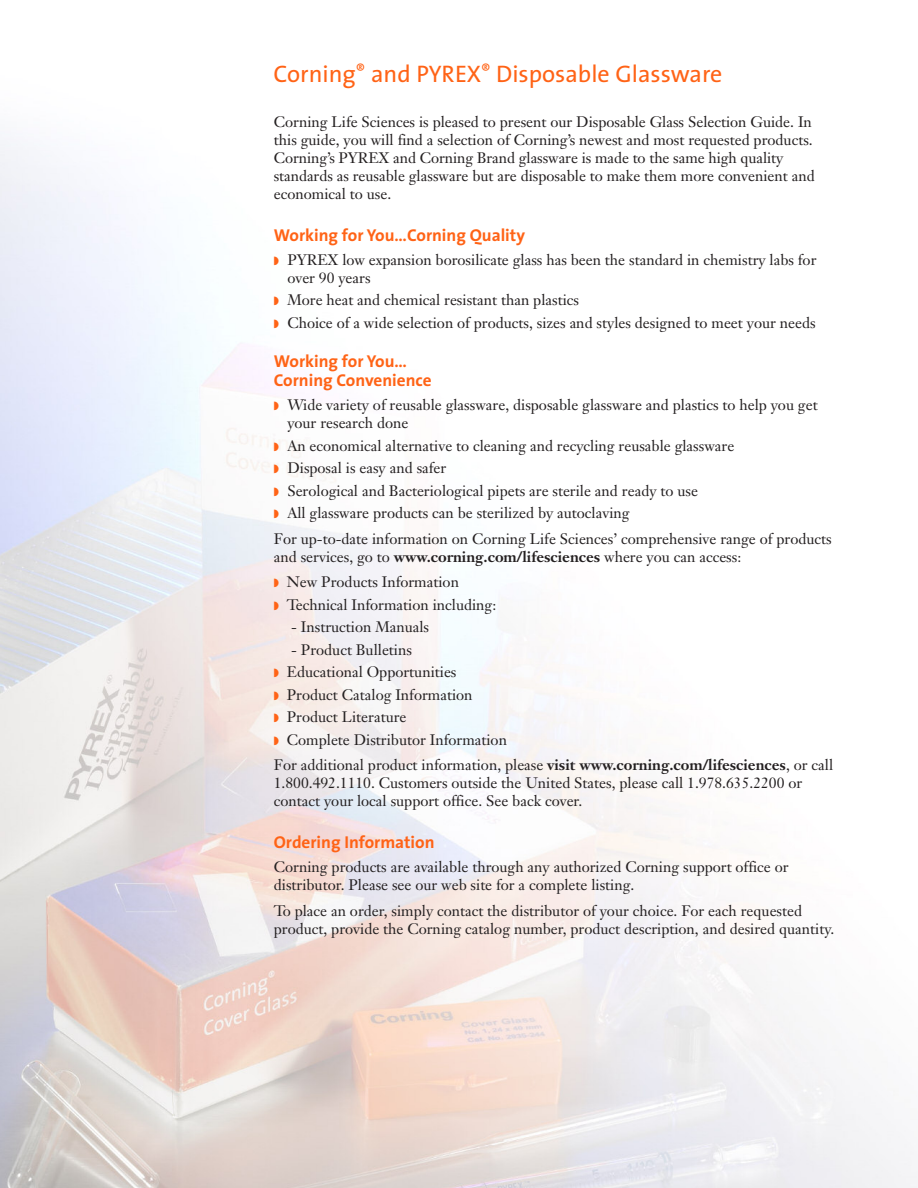
<style>
.page{position:relative;width:918px;height:1188px;background:#fff}
.page>*{position:absolute;margin:0;border:0;box-sizing:border-box;transform-origin:0 0}
.t1{font:24px "The Sans";color:#ff6316}
.t2{font:700 17.25px/19.5px "The Sans";color:#ff6316}
.t3{font:15px/18px "Janson Text";color:#231f20}
.s1{color:#ff6316}
.s2{font-weight:700}
</style>
<div class="page">
<img style="left:0;top:133px;width:918px;height:1055px">
<h1 class="t1" style="left:274px;top:64px;width:450px">Corning<sup>®</sup> and PYREX<sup>®</sup> Disposable Glassware</h1>
<p class="t3" style="left:274px;top:114px;width:542px">Corning Life Sciences is pleased to present our Disposable Glass Selection Guide. In this guide, you will find a selection of Corning’s newest and most requested products.<br>Corning’s PYREX and Corning Brand glassware is made to the same high quality standards as reusable glassware but are disposable to make them more convenient and economical to use.</p>
<p class="t2" style="left:274px;top:227px;width:253px">Working for You…Corning Quality</p>
<p class="t3" style="left:287px;top:252px;width:531px;text-indent:-13px"><span class="s1">◗</span> PYREX low expansion borosilicate glass has been the standard in chemistry labs for over 90 years</p>
<p class="t3" style="left:274px;top:290px;width:543px;line-height:22.5px"><span class="s1">◗</span> More heat and chemical resistant than plastics<br><span class="s1">◗</span> Choice of a wide selection of products, sizes and styles designed to meet your needs</p>
<p class="t2" style="left:274px;top:353px;width:159px">Working for You…<br>Corning Convenience</p>
<p class="t3" style="left:287px;top:397px;width:532px;text-indent:-14px"><span class="s1">◗</span> Wide variety of reusable glassware, disposable glassware and plastics to help you get your research done</p>
<p class="t3" style="left:274px;top:436px;width:462px;line-height:22.5px"><span class="s1">◗</span> An economical alternative to cleaning and recycling reusable glassware <span class="s1">◗</span> Disposal is easy and safer<br><span class="s1">◗</span> Serological and Bacteriological pipets are sterile and ready to use<br><span class="s1">◗</span> All glassware products can be sterilized by autoclaving</p>
<p class="t3" style="left:274px;top:531px;width:559px">For up-to-date information on Corning Life Sciences’ comprehensive range of products and services, go to <span class="s2">www.corning.com/lifesciences</span> where you can access:</p>
<p class="t3" style="left:274px;top:572px;width:224px;line-height:22.5px"><span class="s1">◗</span> New Products Information<br><span class="s1">◗</span> Technical Information including:</p>
<p class="t3" style="left:291px;top:619px;width:139px">- Instruction Manuals</p>
<p class="t3" style="left:274px;top:640px;width:235px;line-height:22.5px;text-indent:17px">- Product Bulletins<br><span class="s1">◗</span> Educational Opportunities<br><span class="s1">◗</span> Product Catalog Information<br><span class="s1">◗</span> Product Literature<br><span class="s1">◗</span> Complete Distributor Information</p>
<p class="t3" style="left:274px;top:757px;width:561px">For additional product information, please <span class="s2">visit www.corning.com/lifesciences</span>, or call<br>1.800.492.1110. Customers outside the United States, please call 1.978.635.2200 or contact your local support office. See back cover.</p>
<p class="t2" style="left:274px;top:834px;width:162px">Ordering Information</p>
<p class="t3" style="left:274px;top:859px;width:516px">Corning products are available through any authorized Corning support office or distributor. Please see our web site for a complete listing.</p>
<p class="t3" style="left:274px;top:903px;width:562px">To place an order, simply contact the distributor of your choice. For each requested product, provide the Corning catalog number, product description, and desired quantity.</p>
</div>
